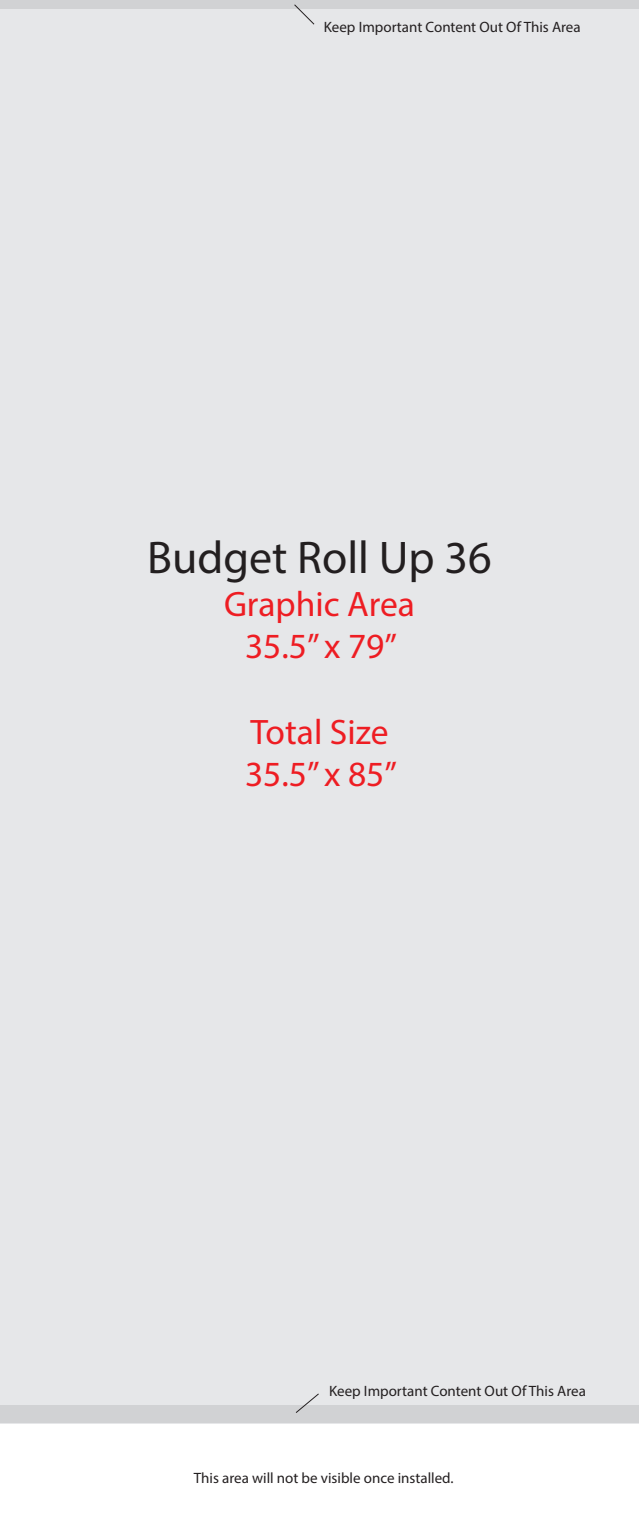
<style>
.page{position:relative;width:639px;height:1530px;background:#fff}
.page>*{position:absolute;margin:0;border:0;box-sizing:border-box;transform-origin:0 0}
.t1{font:46px "Myriad Pro";color:#231f20}
.t2{font:35.5px/42.6px "Myriad Pro";color:#ee1d23;text-align:center}
.t3{font:15px "Myriad Pro";color:#231f20}
</style>
<div class="page">
<div style="left:0;top:7px;width:639px;height:1417px;background:#e6e7e9"></div>
<div style="left:0;top:0;width:639px;height:9px;background:#d1d2d4"></div>
<div style="left:0;top:1405px;width:639px;height:18px;background:#d1d2d4"></div>
<svg style="left:296px;top:1394px;width:23px;height:19px"></svg>
<svg style="left:294px;top:4px;width:20px;height:21px"></svg>
<p class="t3" style="left:324px;top:17px;width:258px">Keep Important Content Out Of This Area</p>
<h1 class="t1" style="left:147px;top:529px;width:346px">Budget Roll Up 36</h1>
<h2 class="t2" style="left:224px;top:582px;width:192px">Graphic Area<br>35.5” x 79”</h2>
<h2 class="t2" style="left:245px;top:710px;width:153px;text-align:left">Total Size<br>35.5” x 85”</h2>
<p class="t3" style="left:329px;top:1382px;width:258px">Keep Important Content Out Of This Area</p>
<p class="t3" style="left:194px;top:1469px;width:261px">This area will not be visible once installed.</p>
</div>
